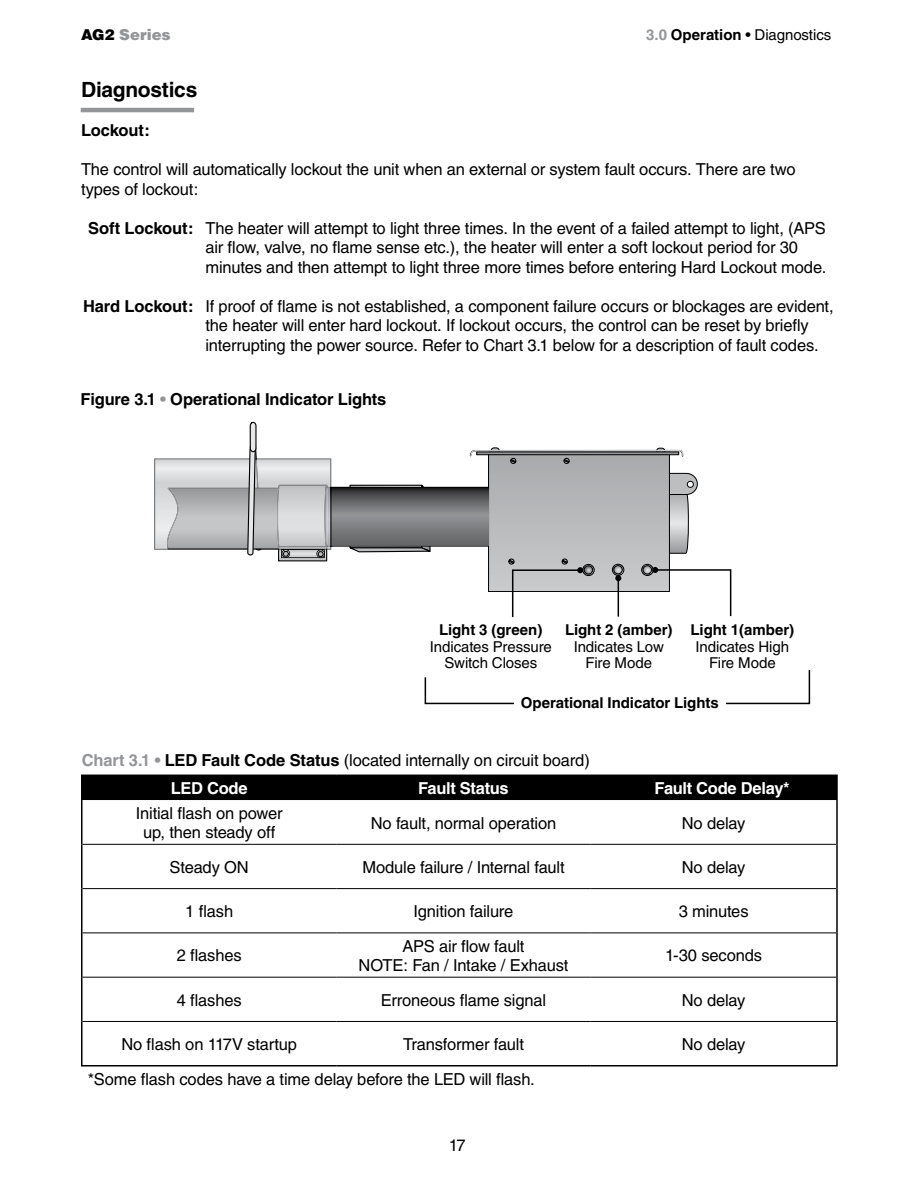
<style>
.page{position:relative;width:918px;height:1188px;background:#fff}
.page>*{position:absolute;margin:0;border:0;box-sizing:border-box;transform-origin:0 0}
.t1{font:700 21px "Helvetica";letter-spacing:-.015em;color:#000}
.t2{font:16.5px/19.5px "Helvetica";letter-spacing:-.01em;color:#000}
.t3{font:700 16.5px "Helvetica";letter-spacing:-.01em;color:#000}
.t4{font:700 16.5px "Helvetica";letter-spacing:-.02em;color:#fff}
.t5{font:15px/16.5px "Helvetica";letter-spacing:-.005em;color:#000;text-align:center}
.t6{font:700 15px "Helvetica";letter-spacing:-.005em;color:#000}
.t7{font:900 15px "Helvetica";color:#939598}
.s1{color:#000}
.s2{font-weight:700;color:#939598}
.s3{font-weight:700}
.s4{color:#939598}
.s5{font-weight:700;color:#fff}
</style>
<div class="page">
<div style="left:81px;top:775px;width:755px;height:25px;background:#000"></div>
<hr style="left:337px;top:775px;width:253px;height:1px;background:#000">
<hr style="left:590px;top:775px;width:248px;height:1px;background:#000">
<hr style="left:836px;top:776px;width:2px;height:24px;background:#000">
<hr style="left:81px;top:800px;width:1px;height:44px;background:#000">
<hr style="left:836px;top:800px;width:2px;height:44px;background:#000">
<hr style="left:81px;top:844px;width:1px;height:45px;background:#000">
<hr style="left:836px;top:844px;width:2px;height:45px;background:#000">
<hr style="left:81px;top:889px;width:1px;height:44px;background:#000">
<hr style="left:836px;top:889px;width:2px;height:44px;background:#000">
<hr style="left:81px;top:933px;width:1px;height:44px;background:#000">
<hr style="left:836px;top:933px;width:2px;height:44px;background:#000">
<hr style="left:81px;top:977px;width:1px;height:44px;background:#000">
<hr style="left:836px;top:977px;width:2px;height:44px;background:#000">
<hr style="left:81px;top:1021px;width:1px;height:44px;background:#000">
<hr style="left:836px;top:1021px;width:2px;height:44px;background:#000">
<hr style="left:81px;top:1065px;width:256px;height:2px;background:#000">
<hr style="left:337px;top:1065px;width:253px;height:2px;background:#000">
<hr style="left:590px;top:1065px;width:248px;height:2px;background:#000">
<hr style="left:82px;top:844px;width:255px;height:1px;background:#000">
<hr style="left:337px;top:844px;width:253px;height:1px;background:#000">
<hr style="left:590px;top:844px;width:246px;height:1px;background:#000">
<hr style="left:82px;top:888px;width:255px;height:1px;background:#000">
<hr style="left:337px;top:888px;width:253px;height:1px;background:#000">
<hr style="left:590px;top:888px;width:246px;height:1px;background:#000">
<hr style="left:82px;top:933px;width:255px;height:1px;background:#000">
<hr style="left:337px;top:933px;width:253px;height:1px;background:#000">
<hr style="left:590px;top:933px;width:246px;height:1px;background:#000">
<hr style="left:82px;top:977px;width:255px;height:1px;background:#000">
<hr style="left:337px;top:977px;width:253px;height:1px;background:#000">
<hr style="left:590px;top:977px;width:246px;height:1px;background:#000">
<hr style="left:82px;top:1021px;width:255px;height:1px;background:#000">
<hr style="left:337px;top:1021px;width:253px;height:1px;background:#000">
<hr style="left:590px;top:1021px;width:246px;height:1px;background:#000">
<hr style="left:81px;top:108px;width:113px;height:4px;background:#939598">
<svg style="left:154px;top:422px;width:578px;height:196px"></svg>
<svg style="left:424px;top:670px;width:387px;height:35px"></svg>
<div style="left:514px;top:690px;width:212px;height:24px;background:#fff"></div>
<p class="t7" style="left:81px;top:25px;width:91px"><span class="s1">AG2</span> Series</p>
<p class="t5" style="left:646px;top:26px;width:187px"><span class="s2">3.0</span> <span class="s3">Operation</span> • Diagnostics</p>
<p class="t1" style="left:81px;top:77px;width:118px">Diagnostics</p>
<p class="t3" style="left:81px;top:120px;width:71px">Lockout:</p>
<p class="t2" style="left:81px;top:160px;width:716px">The control will automatically lockout the unit when an external or system fault occurs. There are two types of lockout:</p>
<p class="t2" style="left:205px;top:218px;width:622px;text-indent:-117px"><span class="s3">Soft Lockout:</span> The heater will attempt to light three times. In the event of a failed attempt to light, (APS air flow, valve, no flame sense etc.), the heater will enter a soft lockout period for 30 minutes and then attempt to light three more times before entering Hard Lockout mode.</p>
<p class="t2" style="left:205px;top:296px;width:630px;text-indent:-122px"><span class="s3">Hard Lockout:</span> If proof of flame is not established, a component failure occurs or blockages are evident, the heater will enter hard lockout. If lockout occurs, the control can be reset by briefly interrupting the power source. Refer to Chart 3.1 below for a description of fault codes.</p>
<p class="t3" style="left:81px;top:389px;width:307px">Figure 3.1 <span class="s4">•</span> Operational Indicator Lights</p>
<p class="t6" style="left:565px;top:621px;width:109px">Light 2 (amber)</p>
<p class="t5" style="left:574px;top:638px;width:92px">Indicates Low<br>Fire Mode</p>
<p class="t6" style="left:439px;top:621px;width:105px">Light 3 (green)</p>
<p class="t5" style="left:430px;top:638px;width:124px">Indicates Pressure<br>Switch Closes</p>
<p class="t6" style="left:521px;top:694px;width:199px">Operational Indicator Lights</p>
<p class="t6" style="left:691px;top:621px;width:105px">Light 1(amber)</p>
<p class="t5" style="left:695px;top:638px;width:95px">Indicates High<br>Fire Mode</p>
<p class="t2" style="left:171px;top:746px;width:421px;line-height:28.3px;text-indent:-89px"><span class="s2">Chart 3.1 •</span> <span class="s3">LED Fault Code Status</span> (located internally on circuit board)<br><span class="s5">LED Code</span></p>
<p class="t4" style="left:418px;top:778px;width:92px">Fault Status</p>
<p class="t4" style="left:655px;top:778px;width:137px">Fault Code Delay*</p>
<p class="t2" style="left:136px;top:803px;width:148px;text-align:center">Initial flash on power up, then steady off</p>
<p class="t2" style="left:371px;top:813px;width:187px">No fault, normal operation</p>
<p class="t2" style="left:682px;top:813px;width:65px">No delay</p>
<p class="t2" style="left:170px;top:857px;width:81px">Steady ON</p>
<p class="t2" style="left:362px;top:857px;width:204px">Module failure / Internal fault</p>
<p class="t2" style="left:682px;top:857px;width:65px">No delay</p>
<p class="t2" style="left:185px;top:902px;width:49px">1 flash</p>
<p class="t2" style="left:414px;top:902px;width:101px">Ignition failure</p>
<p class="t2" style="left:679px;top:902px;width:71px">3 minutes</p>
<p class="t2" style="left:177px;top:946px;width:66px">2 flashes</p>
<p class="t2" style="left:359px;top:936px;width:211px;text-align:center">APS air flow fault<br>NOTE: Fan / Intake / Exhaust</p>
<p class="t2" style="left:665px;top:946px;width:99px">1-30 seconds</p>
<p class="t2" style="left:177px;top:990px;width:66px">4 flashes</p>
<p class="t2" style="left:381px;top:990px;width:167px">Erroneous flame signal</p>
<p class="t2" style="left:682px;top:990px;width:65px">No delay</p>
<p class="t2" style="left:121px;top:1034px;width:177px">No flash on 117V startup</p>
<p class="t2" style="left:403px;top:1034px;width:122px">Transformer fault</p>
<p class="t2" style="left:682px;top:1034px;width:65px">No delay</p>
<p class="t2" style="left:88px;top:1069px;width:449px">*Some flash codes have a time delay before the LED will flash.</p>
<p class="t2" style="left:449px;top:1135px;width:18px">17</p>
</div>
